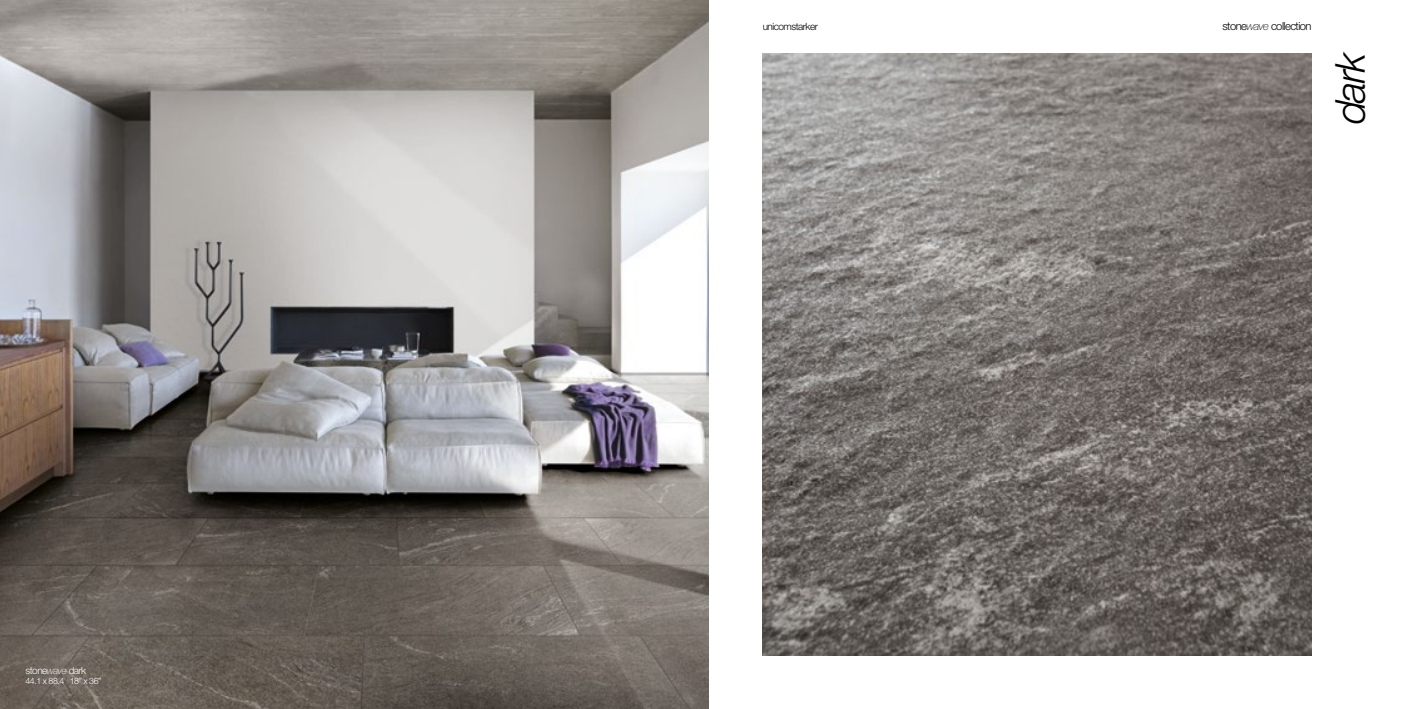
<style>
.page{position:relative;width:1418px;height:709px;background:#fff}
.page>*{position:absolute;margin:0;border:0;box-sizing:border-box;transform-origin:0 0}
.t1{font:italic 300 41.25px "Helvetica Neue LT Std";color:#000}
.t2{font:300 11.25px "Helvetica Neue LT Std";letter-spacing:-.05em;color:#000}
.t3{font:300 10px "Helvetica Neue LT Std";letter-spacing:-.05em;color:#000}
.t4{font:300 10px "Helvetica Neue LT Std";letter-spacing:-.05em;color:#fff}
.t5{font:300 8.75px "Helvetica Neue LT Std";letter-spacing:-.05em;color:#fff}
.s1{font-weight:100;font-style:italic}
</style>
<div class="page">
<img style="left:0;top:0;width:709px;height:709px">
<img style="left:762px;top:53px;width:549px;height:603px">
<p class="t4" style="left:26px;top:664px;width:62px">stone<span class="s1">wave</span> dark</p>
<p class="t5" style="left:26px;top:675px;width:77px">44.1 x 88.4 18” x 36”</p>
<p class="t3" style="left:762px;top:21px;width:57px">unicomstarker</p>
<p class="t2" style="left:1222px;top:19px;width:91px">stone<span class="s1">wave</span> collection</p>
<h1 class="t1" style="left:1325px;top:124px;width:74px;rotate:-90deg">dark</h1>
</div>
